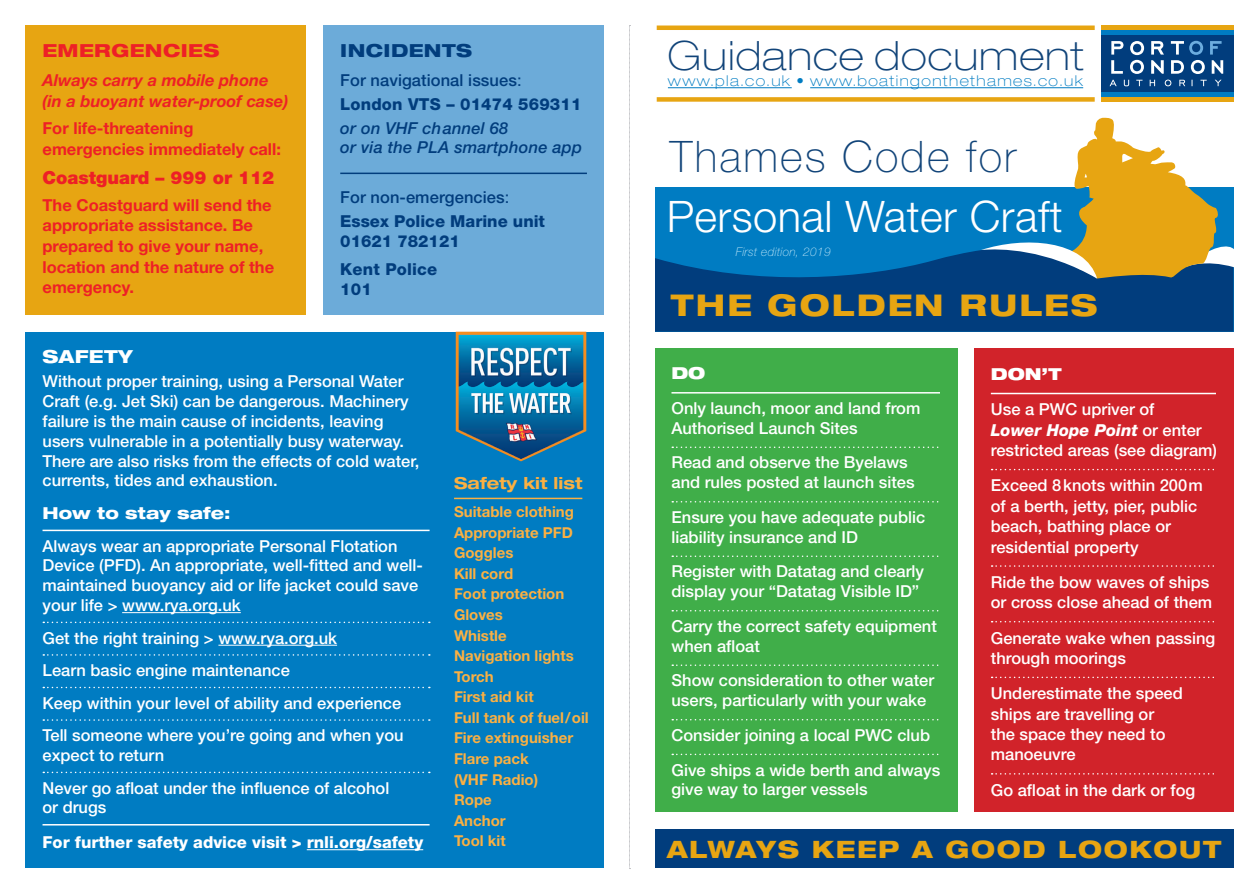
<style>
.page{position:relative;width:1259px;height:893px;background:#fff}
.page>*{position:absolute;margin:0;border:0;box-sizing:border-box;transform-origin:0 0}
.t1{font:300 43.5px "Helvetica Neue";letter-spacing:.01em;color:#fff}
.t2{font:100 43.5px "Helvetica Neue";letter-spacing:.05em;color:#114479}
.t3{font:100 expanded 40.5px "Helvetica Neue";letter-spacing:.025em;color:#114479}
.t4{font:800 expanded 30px "Helvetica Neue";letter-spacing:.07em;color:#e7a512}
.t5{font:800 expanded 24px "Helvetica Neue";letter-spacing:.07em;color:#e7a512}
.t6{font:900 18px "Helvetica Neue";color:#ee2026}
.t7{font:800 expanded 18px "Helvetica Neue";letter-spacing:.025em;color:#ee2026}
.t8{font:800 expanded 18px "Helvetica Neue";letter-spacing:.025em;color:#013d7d}
.t9{font:800 expanded 18px "Helvetica Neue";letter-spacing:.025em;color:#fff}
.t10{font:500 16.5px/19.8px "Helvetica Neue";color:#fff}
.t11{font:700 16.5px/20.7px "Helvetica Neue";color:#ee2026}
.t12{font:800 16.5px/24px "Helvetica Neue";color:#013d7d}
.t13{font:italic 700 16.5px/20.7px "Helvetica Neue";color:#ee2026}
.t14{font:500 16.5px/24px "Helvetica Neue";letter-spacing:.005em;color:#013d7d}
.t15{font:800 16.5px "Helvetica Neue";color:#fff}
.t16{font:italic 500 16.5px/19.8px "Helvetica Neue";letter-spacing:.01em;color:#013d7d}
.t17{font:800 expanded 16.5px "Helvetica Neue";color:#fff}
.t18{font:700 expanded 16.5px "Helvetica Neue";color:#fbb042}
.t19{font:900 expanded 16.5px "Helvetica Neue";color:#fff}
.t20{font:700 15px/20.5px "Helvetica Neue";color:#fbb042}
.t21{font:100 expanded 15px "Helvetica Neue";letter-spacing:.095em;color:#007cc2}
.t22{font:italic 100 12px "Helvetica Neue";letter-spacing:.025em;color:#c6eafa}
.s1{font-weight:400}
.s2{font-weight:800}
.s3{font-weight:500}
.s4{font-weight:800;font-style:italic}
</style>
<div class="page">
<div style="left:655px;top:187px;width:578px;height:145px;background:#007cc2"></div>
<svg style="left:655px;top:250px;width:578px;height:82px;fill:#013d7d"></svg>
<hr style="left:668px;top:87px;width:123px;height:1px;background:#007cc2">
<hr style="left:810px;top:87px;width:273px;height:1px;background:#007cc2">
<div style="left:657px;top:97px;width:437px;height:5px;background:#e7a512"></div>
<hr style="left:657px;top:26px;width:437px;height:4px;background:#e7a512">
<div style="left:26px;top:332px;width:578px;height:535px;background:#007cc2"></div>
<div style="left:26px;top:26px;width:280px;height:289px;background:#e7a512"></div>
<div style="left:323px;top:26px;width:281px;height:289px;background:#6cabd9"></div>
<div style="left:655px;top:348px;width:302px;height:464px;background:#40ae49"></div>
<div style="left:974px;top:348px;width:259px;height:464px;background:#d1232a"></div>
<hr style="left:340px;top:173px;width:247px;height:1px;background:#013d7d">
<hr style="left:671px;top:392px;width:286px;height:2px;background:#fff">
<svg style="left:672px;top:447px;width:267px;height:1px"></svg>
<svg style="left:672px;top:501px;width:267px;height:1px"></svg>
<svg style="left:672px;top:555px;width:267px;height:2px"></svg>
<svg style="left:672px;top:610px;width:267px;height:1px"></svg>
<svg style="left:672px;top:664px;width:267px;height:2px"></svg>
<svg style="left:672px;top:719px;width:267px;height:1px"></svg>
<svg style="left:672px;top:754px;width:267px;height:1px"></svg>
<div style="left:655px;top:829px;width:578px;height:38px;background:#013d7d"></div>
<hr style="left:43px;top:530px;width:386px;height:1px;background:#fff">
<svg style="left:43px;top:622px;width:387px;height:1px"></svg>
<hr style="left:122px;top:612px;width:119px;height:1px;background:#fff">
<svg style="left:43px;top:654px;width:387px;height:2px"></svg>
<hr style="left:218px;top:645px;width:119px;height:1px;background:#fff">
<svg style="left:43px;top:687px;width:387px;height:1px"></svg>
<svg style="left:43px;top:719px;width:387px;height:2px"></svg>
<svg style="left:43px;top:772px;width:387px;height:1px"></svg>
<hr style="left:43px;top:824px;width:386px;height:1px;background:#fff">
<hr style="left:307px;top:849px;width:116px;height:1px;background:#fff">
<hr style="left:454px;top:498px;width:128px;height:1px;background:#fbb042">
<hr style="left:991px;top:393px;width:233px;height:1px;background:#fff">
<svg style="left:991px;top:469px;width:223px;height:1px"></svg>
<svg style="left:991px;top:565px;width:223px;height:2px"></svg>
<svg style="left:991px;top:621px;width:223px;height:1px"></svg>
<svg style="left:991px;top:677px;width:223px;height:1px"></svg>
<svg style="left:991px;top:773px;width:223px;height:2px"></svg>
<div style="left:1216px;top:353px;width:17px;height:443px;background:#d1232a"></div>
<div style="left:940px;top:348px;width:17px;height:464px;background:#40ae49"></div>
<img style="left:456px;top:332px;width:130px;height:129px">
<svg style="left:981px;top:117px;width:253px;height:162px"></svg>
<div style="left:1100px;top:35px;width:133px;height:57px;background:#013d7d"></div>
<svg style="left:1109px;top:80px;width:7px;height:6px"></svg>
<svg style="left:1123px;top:80px;width:6px;height:6px"></svg>
<svg style="left:1136px;top:80px;width:6px;height:6px"></svg>
<svg style="left:1149px;top:80px;width:6px;height:6px"></svg>
<svg style="left:1200px;top:80px;width:6px;height:6px"></svg>
<svg style="left:1215px;top:80px;width:6px;height:6px"></svg>
<hr style="left:1100px;top:26px;width:133px;height:4px;background:#e7a512">
<div style="left:1100px;top:97px;width:133px;height:5px;background:#e7a512"></div>
<div style="left:1100px;top:30px;width:133px;height:5px;background:#007cc2"></div>
<div style="left:1100px;top:92px;width:133px;height:5px;background:#007cc2"></div>
<svg style="left:1164px;top:80px;width:7px;height:6px"></svg>
<svg style="left:1179px;top:80px;width:6px;height:6px"></svg>
<svg style="left:1151px;top:41px;width:13px;height:33px"></svg>
<svg style="left:1170px;top:41px;width:34px;height:33px"></svg>
<svg style="left:1210px;top:41px;width:13px;height:33px"></svg>
<svg style="left:1130px;top:41px;width:14px;height:33px"></svg>
<svg style="left:1111px;top:41px;width:12px;height:33px"></svg>
<svg style="left:629px;top:25px;width:1px;height:844px"></svg>
<p class="t7" style="left:43px;top:39px;width:178px">EMERGENCIES</p>
<p class="t13" style="left:43px;top:70px;width:247px">Always carry a mobile phone (in a buoyant water-proof case)</p>
<p class="t11" style="left:43px;top:118px;width:240px">For life-threatening emergencies immediately call:</p>
<p class="t6" style="left:43px;top:166px;width:233px">Coastguard – 999 or 112</p>
<p class="t11" style="left:43px;top:194px;width:233px">The Coastguard will send the appropriate assistance. Be prepared to give your name, location and the nature of the emergency.</p>
<p class="t8" style="left:340px;top:39px;width:133px">INCIDENTS</p>
<p class="t14" style="left:340px;top:68px;width:243px">For navigational issues<span class="s1">:<br></span><span class="s2">London VTS – 01474 569311</span></p>
<p class="t16" style="left:340px;top:118px;width:243px">or on VHF channel 68<br>or via the PLA smartphone app</p>
<p class="t12" style="left:340px;top:185px;width:206px"><span class="s3">For non-emergencies</span><span class="s1">:<br></span>Essex Police Marine unit</p>
<p class="t12" style="left:340px;top:227px;width:121px;line-height:28.3px">01621 782121<br>Kent Police</p>
<p class="t12" style="left:340px;top:277px;width:33px">101</p>
<p class="t9" style="left:43px;top:345px;width:92px">SAFETY</p>
<p class="t10" style="left:43px;top:371px;width:378px">Without proper training, using a Personal Water Craft (e.g. Jet Ski) can be dangerous. Machinery failure is the main cause of incidents, leaving users vulnerable in a potentially busy waterway.<br>There are also risks from the effects of cold water, currents, tides and exhaustion.</p>
<p class="t17" style="left:43px;top:503px;width:190px">How to stay safe:</p>
<p class="t10" style="left:43px;top:536px;width:382px">Always wear an appropriate Personal Flotation Device (PFD). An appropriate, well-fitted and well&shy;maintained buoyancy aid or life jacket could save your life &gt; www.rya.org.uk</p>
<p class="t10" style="left:43px;top:621px;width:363px;line-height:32.5px">Get the right training &gt; www.rya.org.uk<br>Learn basic engine maintenance<br>Keep within your level of ability and experience Tell someone where you’re going and when you</p>
<p class="t10" style="left:43px;top:739px;width:348px;line-height:32.5px">expect to return<br>Never go afloat under the influence of alcohol</p>
<p class="t10" style="left:43px;top:797px;width:65px">or drugs</p>
<p class="t15" style="left:43px;top:832px;width:382px">For further safety advice visit &gt; rnli.org/safety</p>
<p class="t18" style="left:454px;top:473px;width:130px">Safety kit list</p>
<p class="t20" style="left:454px;top:501px;width:136px">Suitable clothing<br>Appropriate PFD<br>Goggles<br>Kill cord<br>Foot protection<br>Gloves<br>Whistle<br>Navigation lights<br>Torch<br>First aid kit<br>Full tank of fuel/oil<br>Fire extinguisher<br>Flare pack<br>(VHF Radio)<br>Rope<br>Anchor<br>Tool kit</p>
<h2 class="t3" style="left:667px;top:31px;width:417px">Guidance document</h2>
<p class="t21" style="left:668px;top:72px;width:417px">www.pla.co.uk • www.boatingonthethames.co.uk</p>
<h1 class="t2" style="left:670px;top:131px;width:348px">Thames Code for</h1>
<h1 class="t1" style="left:667px;top:189px;width:397px">Personal Water Craft</h1>
<p class="t22" style="left:736px;top:244px;width:97px">First edition, 2019</p>
<h3 class="t4" style="left:671px;top:286px;width:428px">THE GOLDEN RULES</h3>
<p class="t19" style="left:671px;top:363px;width:35px">DO</p>
<p class="t10" style="left:671px;top:398px;width:250px">Only launch, moor and land from<br>Authorised Launch Sites</p>
<p class="t10" style="left:671px;top:453px;width:245px">Read and observe the Byelaws and rules posted at launch sites</p>
<p class="t10" style="left:671px;top:507px;width:255px">Ensure you have adequate public liability insurance and ID</p>
<p class="t10" style="left:671px;top:561px;width:254px">Register with Datatag and clearly display your “Datatag Visible ID”</p>
<p class="t10" style="left:671px;top:616px;width:267px">Carry the correct safety equipment when afloat</p>
<p class="t10" style="left:671px;top:670px;width:264px">Show consideration to other water users, particularly with your wake</p>
<p class="t10" style="left:671px;top:717px;width:270px;line-height:34.7px">Consider joining a local PWC club<br>Give ships a wide berth and always</p>
<p class="t10" style="left:671px;top:779px;width:198px">give way to larger vessels</p>
<p class="t19" style="left:991px;top:363px;width:72px">DON’T</p>
<p class="t10" style="left:991px;top:399px;width:228px;line-height:20.4px">Use a PWC upriver of<br><span class="s4">Lower Hope Point</span> or enter restricted areas (see diagram)</p>
<p class="t10" style="left:991px;top:475px;width:213px;line-height:20.4px">Exceed 8knots within 200m of a berth, jetty, pier, public beach, bathing place or residential property</p>
<p class="t10" style="left:991px;top:572px;width:223px;line-height:20.4px">Ride the bow waves of ships or cross close ahead of them</p>
<p class="t10" style="left:991px;top:627px;width:226px;line-height:20.4px">Generate wake when passing through moorings</p>
<p class="t10" style="left:991px;top:683px;width:193px;line-height:20.4px">Underestimate the speed ships are travelling or<br>the space they need to manoeuvre</p>
<p class="t10" style="left:991px;top:780px;width:206px">Go afloat in the dark or fog</p>
<h3 class="t5" style="left:667px;top:834px;width:555px">ALWAYS KEEP A GOOD LOOKOUT</h3>
</div>
